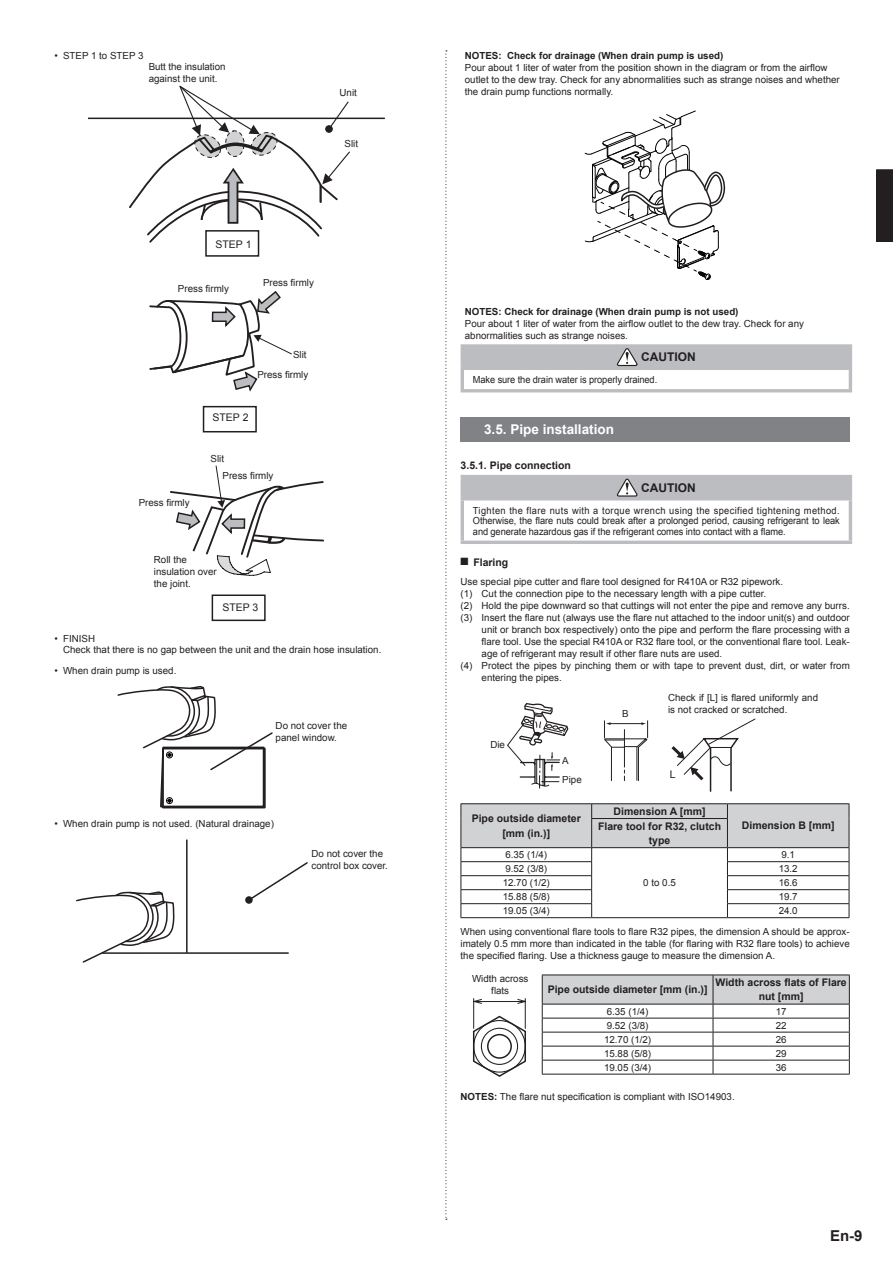
<style>
.page{position:relative;width:893px;height:1263px;background:#fff}
.page>*{position:absolute;margin:0;border:0;box-sizing:border-box;transform-origin:0 0}
.t1{font:700 15px "Arial";color:#231f20}
.t2{font:700 13.5px "Arial";color:#fff}
.t3{font:700 12px "Arial";color:#231f20}
.t4{font:700 10.5px/14.4px "Arial";color:#231f20;text-align:center}
.t5{font:10.5px "Arial";color:#231f20}
.t6{font:9.75px/11.7px "Arial";color:#231f20}
.t7{font:9.75px/10.5px "Arial";color:#231f20;text-align:justify;scale:.95 1}
.t8{font:700 9.75px "Arial";color:#231f20}
.s1{font-weight:700}
</style>
<div class="page">
<svg style="left:445px;top:50px;width:2px;height:1170px"></svg>
<svg style="left:876px;top:169px;width:17px;height:73px"></svg>
<div style="left:205px;top:230px;width:54px;height:27px;border:2px solid #231f20"></div>
<hr style="left:88px;top:118px;width:297px;height:1px;background:#231f20">
<svg style="left:128px;top:86px;width:223px;height:158px"></svg>
<div style="left:203px;top:406px;width:54px;height:26px;border:2px solid #231f20"></div>
<svg style="left:149px;top:291px;width:143px;height:101px"></svg>
<div style="left:212px;top:594px;width:54px;height:27px;border:2px solid #231f20"></div>
<svg style="left:170px;top:465px;width:154px;height:111px"></svg>
<svg style="left:117px;top:685px;width:156px;height:123px"></svg>
<div style="left:166px;top:797px;width:7px;height:7px;border:1px solid #030303;border-radius:50%"></div>
<svg style="left:76px;top:891px;width:99px;height:72px"></svg>
<hr style="left:186px;top:840px;width:2px;height:112px;background:#231f20">
<hr style="left:102px;top:952px;width:186px;height:2px;background:#231f20">
<svg style="left:252px;top:862px;width:56px;height:37px"></svg>
<div style="left:245px;top:896px;width:8px;height:8px;background:#231f20;border-radius:50%"></div>
<svg style="left:584px;top:110px;width:141px;height:170px"></svg>
<div style="left:462px;top:346px;width:388px;height:22px;background:#bcbdc0"></div>
<svg style="left:460px;top:344px;width:392px;height:4px;fill:#bcbdc0"></svg>
<svg style="left:460px;top:348px;width:2px;height:19px"></svg>
<hr style="left:848px;top:348px;width:4px;height:19px;background:#bcbdc0">
<hr style="left:460px;top:367px;width:392px;height:3px;background:#bcbdc0">
<svg style="left:460px;top:370px;width:4px;height:19px"></svg>
<svg style="left:848px;top:370px;width:4px;height:19px"></svg>
<hr style="left:460px;top:389px;width:392px;height:3px;background:#bcbdc0">
<svg style="left:617px;top:348px;width:20px;height:18px"></svg>
<div style="left:460px;top:417px;width:389px;height:25px;background:#808285"></div>
<div style="left:462px;top:477px;width:388px;height:22px;background:#bcbdc0"></div>
<hr style="left:460px;top:475px;width:392px;height:3px;background:#bcbdc0">
<svg style="left:460px;top:478px;width:2px;height:19px"></svg>
<hr style="left:848px;top:478px;width:4px;height:19px;background:#bcbdc0">
<hr style="left:460px;top:497px;width:392px;height:3px;background:#bcbdc0">
<svg style="left:460px;top:500px;width:4px;height:41px"></svg>
<svg style="left:848px;top:500px;width:4px;height:41px"></svg>
<hr style="left:460px;top:541px;width:392px;height:3px;background:#bcbdc0">
<svg style="left:617px;top:479px;width:20px;height:18px"></svg>
<svg style="left:604px;top:721px;width:45px;height:60px"></svg>
<svg style="left:507px;top:703px;width:62px;height:86px"></svg>
<svg style="left:671px;top:718px;width:85px;height:74px"></svg>
<hr style="left:460px;top:803px;width:131px;height:1px;background:#231f20">
<hr style="left:591px;top:803px;width:136px;height:1px;background:#231f20">
<hr style="left:727px;top:803px;width:122px;height:1px;background:#231f20">
<hr style="left:591px;top:917px;width:136px;height:1px;background:#231f20">
<hr style="left:460px;top:917px;width:131px;height:1px;background:#231f20">
<svg style="left:460px;top:804px;width:389px;height:113px"></svg>
<hr style="left:727px;top:917px;width:122px;height:1px;background:#231f20">
<svg style="left:542px;top:975px;width:308px;height:99px"></svg>
<hr style="left:542px;top:1074px;width:171px;height:1px;background:#231f20">
<hr style="left:713px;top:1074px;width:136px;height:1px;background:#231f20">
<svg style="left:473px;top:998px;width:53px;height:79px"></svg>
<p class="t6" style="left:55px;top:50px;width:90px">• STEP 1 to STEP 3</p>
<p class="t6" style="left:149px;top:61px;width:78px">Butt the insulation against the unit.</p>
<p class="t6" style="left:339px;top:87px;width:19px">Unit</p>
<p class="t6" style="left:344px;top:137px;width:15px">Slit</p>
<p class="t5" style="left:215px;top:237px;width:37px">STEP 1</p>
<p class="t6" style="left:178px;top:282px;width:52px">Press firmly</p>
<p class="t6" style="left:263px;top:277px;width:52px">Press firmly</p>
<p class="t6" style="left:257px;top:345px;width:52px;line-height:19.4px;text-align:right">Slit<br>Press firmly</p>
<p class="t5" style="left:212px;top:411px;width:37px">STEP 2</p>
<p class="t6" style="left:211px;top:453px;width:15px">Slit</p>
<p class="t6" style="left:139px;top:497px;width:52px">Press firmly</p>
<p class="t6" style="left:222px;top:470px;width:52px">Press firmly</p>
<p class="t6" style="left:154px;top:554px;width:64px">Roll the insulation over the joint.</p>
<p class="t5" style="left:222px;top:601px;width:37px">STEP 3</p>
<p class="t6" style="left:63px;top:634px;width:320px;line-height:10.5px;text-indent:-9px">• FINISH<br>Check that there is no gap between the unit and the drain hose insulation.</p>
<p class="t6" style="left:55px;top:665px;width:123px">• When drain pump is used.</p>
<p class="t6" style="left:276px;top:720px;width:73px">Do not cover the panel window.</p>
<p class="t6" style="left:55px;top:818px;width:221px">• When drain pump is not used. (Natural drainage)</p>
<p class="t6" style="left:311px;top:848px;width:78px">Do not cover the control box cover.</p>
<p class="t8" style="left:465px;top:49px;width:260px">NOTES: Check for drainage (When drain pump is used)</p>
<p class="t6" style="left:465px;top:61px;width:376px">Pour about 1 liter of water from the position shown in the diagram or from the airflow outlet to the dew tray. Check for any abnormalities such as strange noises and whether the drain pump functions normally.</p>
<p class="t8" style="left:465px;top:305px;width:275px">NOTES: Check for drainage (When drain pump is not used)</p>
<p class="t6" style="left:465px;top:317px;width:341px">Pour about 1 liter of water from the airflow outlet to the dew tray. Check for any abnormalities such as strange noises.</p>
<p class="t3" style="left:641px;top:349px;width:56px">CAUTION</p>
<p class="t7" style="left:473px;top:374px;width:195px">Make sure the drain water is properly drained.</p>
<h2 class="t2" style="left:484px;top:420px;width:131px">3.5. Pipe installation</h2>
<p class="t4" style="left:460px;top:459px;width:112px">3.5.1. Pipe connection</p>
<p class="t3" style="left:641px;top:480px;width:56px">CAUTION</p>
<p class="t7" style="left:473px;top:505px;width:387px">Tighten the flare nuts with a torque wrench using the specified tightening method.<br>Otherwise, the flare nuts could break after a prolonged period, causing refrigerant to leak and generate hazardous gas if the refrigerant comes into contact with a flame.</p>
<p class="t4" style="left:460px;top:555px;width:49px">■ Flaring</p>
<p class="t6" style="left:460px;top:576px;width:324px">Use special pipe cutter and flare tool designed for R410A or R32 pipework.</p>
<p class="t6" style="left:460px;top:588px;width:307px">(1) Cut the connection pipe to the necessary length with a pipe cutter.</p>
<p class="t6" style="left:460px;top:600px;width:390px">(2) Hold the pipe downward so that cuttings will not enter the pipe and remove any burrs.</p>
<p class="t6" style="left:460px;top:612px;width:391px">(3) Insert the flare nut (always use the flare nut attached to the indoor unit(s) and outdoor</p>
<p class="t6" style="left:481px;top:624px;width:370px">unit or branch box respectively) onto the pipe and perform the flare processing with a</p>
<p class="t6" style="left:481px;top:636px;width:370px">flare tool. Use the special R410A or R32 flare tool, or the conventional flare tool. Leak-</p>
<p class="t6" style="left:481px;top:648px;width:242px">age of refrigerant may result if other flare nuts are used.</p>
<p class="t6" style="left:460px;top:660px;width:391px">(4) Protect the pipes by pinching them or with tape to prevent dust, dirt, or water from</p>
<p class="t6" style="left:481px;top:672px;width:82px">entering the pipes.</p>
<p class="t6" style="left:490px;top:738px;width:16px">Die</p>
<p class="t6" style="left:562px;top:751px;width:21px;line-height:19px">A<br>Pipe</p>
<p class="t6" style="left:622px;top:708px;width:8px">B</p>
<p class="t6" style="left:668px;top:692px;width:151px">Check if [L] is flared uniformly and is not cracked or scratched.</p>
<p class="t5" style="left:670px;top:767px;width:7px">L</p>
<p class="t4" style="left:472px;top:812px;width:111px">Pipe outside diameter [mm (in.)]</p>
<p class="t4" style="left:598px;top:804px;width:125px">Dimension A [mm]<br>Flare tool for R32, clutch</p>
<p class="t4" style="left:649px;top:833px;width:23px">type</p>
<p class="t6" style="left:505px;top:849px;width:43px">6.35 (1/4)</p>
<p class="t4" style="left:742px;top:819px;width:94px">Dimension B [mm]</p>
<p class="t6" style="left:781px;top:849px;width:15px">9.1</p>
<p class="t6" style="left:505px;top:863px;width:43px">9.52 (3/8)</p>
<p class="t6" style="left:778px;top:863px;width:20px">13.2</p>
<p class="t6" style="left:503px;top:877px;width:49px">12.70 (1/2)</p>
<p class="t6" style="left:778px;top:877px;width:20px">16.6</p>
<p class="t6" style="left:503px;top:891px;width:49px">15.88 (5/8)</p>
<p class="t6" style="left:778px;top:891px;width:20px">19.7</p>
<p class="t6" style="left:503px;top:905px;width:49px">19.05 (3/4)</p>
<p class="t6" style="left:643px;top:877px;width:34px">0 to 0.5</p>
<p class="t6" style="left:460px;top:900px;width:391px;line-height:20.7px;text-indent:318px">24.0<br>When using conventional flare tools to flare R32 pipes, the dimension A should be approx-</p>
<p class="t6" style="left:460px;top:937px;width:391px;line-height:12.8px">imately 0.5 mm more than indicated in the table (for flaring with R32 flare tools) to achieve the specified flaring. Use a thickness gauge to measure the dimension A.</p>
<p class="t6" style="left:472px;top:973px;width:58px;text-align:center">Width across flats</p>
<p class="t4" style="left:547px;top:983px;width:161px">Pipe outside diameter [mm (in.)]</p>
<p class="t4" style="left:715px;top:975px;width:133px">Width across flats of Flare nut [mm]</p>
<p class="t6" style="left:607px;top:1005px;width:43px">6.35 (1/4)</p>
<p class="t6" style="left:775px;top:1005px;width:12px">17</p>
<p class="t6" style="left:607px;top:1019px;width:43px">9.52 (3/8)</p>
<p class="t6" style="left:775px;top:1019px;width:12px">22</p>
<p class="t6" style="left:604px;top:1033px;width:49px">12.70 (1/2)</p>
<p class="t6" style="left:775px;top:1033px;width:12px">26</p>
<p class="t6" style="left:604px;top:1047px;width:49px">15.88 (5/8)</p>
<p class="t6" style="left:775px;top:1047px;width:12px">29</p>
<p class="t6" style="left:604px;top:1061px;width:49px">19.05 (3/4)</p>
<p class="t6" style="left:775px;top:1061px;width:12px">36</p>
<p class="t6" style="left:460px;top:1090px;width:276px"><span class="s1">NOTES:</span> The flare nut specification is compliant with ISO14903.</p>
<h1 class="t1" style="left:830px;top:1226px;width:34px">En-9</h1>
</div>
